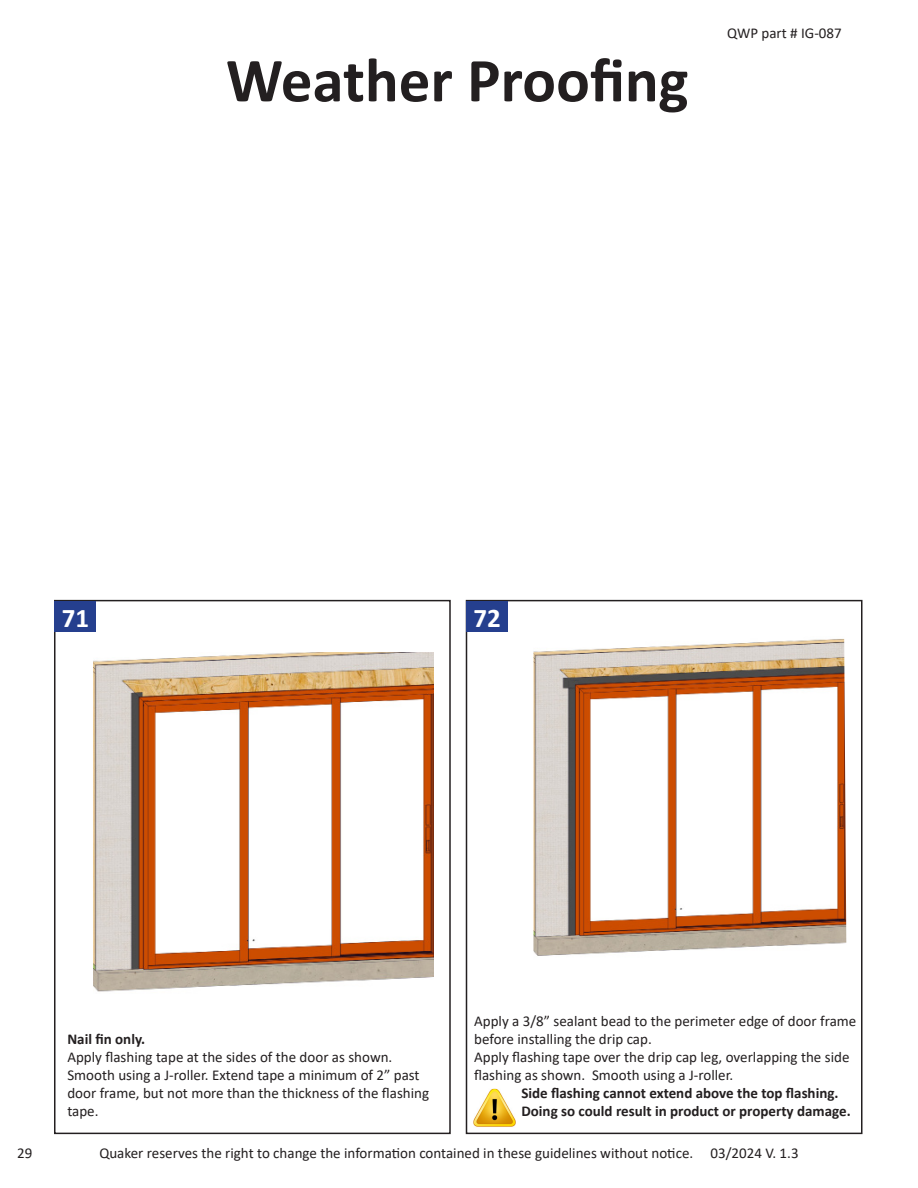
<style>
.page{position:relative;width:918px;height:1188px;background:#fff}
.page>*{position:absolute;margin:0;border:0;box-sizing:border-box;transform-origin:0 0}
.t1{font:700 63px "Calibri";color:#231f20}
.t2{font:700 27px "Calibri";color:#fff}
.QWP_Paragrahp1{font:15px/18px "Calibri";color:#231f20}
.QWP_Paragrahp1-2{font:700 15px "Calibri";color:#231f20}
</style>
<div class="page">
<div style="left:54px;top:600px;width:397px;height:534px;border:2px solid #231f20"></div>
<div style="left:466px;top:600px;width:396px;height:534px;border:2px solid #231f20"></div>
<img style="left:94px;top:652px;width:340px;height:340px">
<img style="left:533px;top:639px;width:314px;height:317px">
<div style="left:55px;top:601px;width:41px;height:31px;background:#253f8e"></div>
<div style="left:466px;top:601px;width:42px;height:31px;background:#253f8e"></div>
<img style="left:473px;top:1089px;width:43px;height:38px">
<p class="t1" style="left:226px;top:36px;width:464px">Weather Proofing</p>
<p class="QWP_Paragrahp1" style="left:727px;top:24px;width:116px">QWP part # IG-087</p>
<p class="t2" style="left:62px;top:599px;width:29px">71</p>
<p class="t2" style="left:473px;top:599px;width:29px">72</p>
<p class="QWP_Paragrahp1-2" style="left:67px;top:1028px;width:79px">Nail fin only.</p>
<p class="QWP_Paragrahp1" style="left:67px;top:1048px;width:363px">Apply flashing tape at the sides of the door as shown.<br>Smooth using a J-roller. Extend tape a minimum of 2” past door frame, but not more than the thickness of the flashing tape.</p>
<p class="QWP_Paragrahp1" style="left:474px;top:1012px;width:384px">Apply a 3/8” sealant bead to the perimeter edge of door frame before installing the drip cap.</p>
<p class="QWP_Paragrahp1" style="left:474px;top:1048px;width:377px">Apply flashing tape over the drip cap leg, overlapping the side flashing as shown. Smooth using a J-roller.</p>
<p class="QWP_Paragrahp1-2" style="left:521px;top:1082px;width:319px">Side flashing cannot extend above the top flashing.</p>
<p class="QWP_Paragrahp1-2" style="left:521px;top:1100px;width:331px">Doing so could result in product or property damage.</p>
<p class="QWP_Paragrahp1" style="left:17px;top:1144px;width:17px">29</p>
<p class="QWP_Paragrahp1" style="left:99px;top:1144px;width:701px">Quaker reserves the right to change the information contained in these guidelines without notice. 03/2024 V. 1.3</p>
</div>
